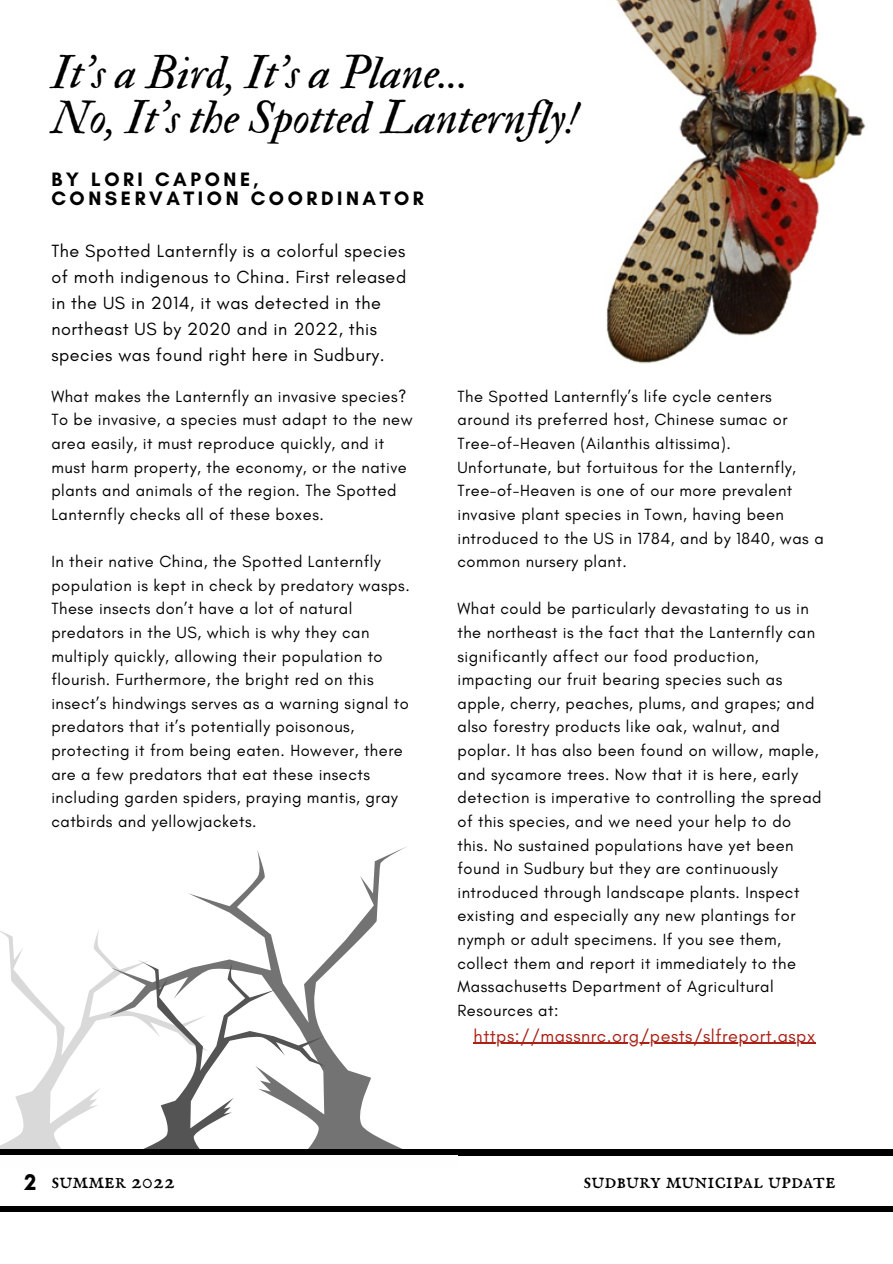
<style>
.page{position:relative;width:893px;height:1264px;background:#fff}
.page>*{position:absolute;margin:0;border:0;box-sizing:border-box;transform-origin:0 0}
.t1{font:46.35px/45px "IM FELL Double Pica Italic";color:#000}
.t2{font:23.1px "IM FELL English SC";color:#000}
.t3{font:700 19.8px/19px "Glacial Indifference";letter-spacing:.18em;color:#000}
.t4{font:18px/25.8px "Glacial Indifference";letter-spacing:.03em;color:#000}
.t5{font:18px "Glacial Indifference";letter-spacing:.03em;color:#a92117}
.t6{font:16.5px/23.5px "Glacial Indifference";letter-spacing:.03em;color:#000}
.s1{font-family:"Glacial Indifference";font-weight:700}
</style>
<div class="page">
<div style="left:0;top:1205px;width:892px;height:6px;background:#000"></div>
<img style="left:606px;top:0;width:260px;height:364px">
<hr style="left:473px;top:1042px;width:342px;height:1px;background:#a92117">
<svg style="left:0;top:930px;width:109px;height:219px"></svg>
<svg style="left:109px;top:846px;width:298px;height:303px"></svg>
<svg style="left:130px;top:959px;width:195px;height:190px"></svg>
<div style="left:0;top:1149px;width:892px;height:6px;background:#000"></div>
<div style="left:0;top:1154px;width:457px;height:14px;background:#fffefe"></div>
<h1 class="t1" style="left:51px;top:51px;width:528px">It’s a Bird, It’s a Plane…<br>No, It’s the Spotted Lanternfly!</h1>
<p class="t3" style="left:51px;top:169px;width:374px">BY LORI CAPONE,<br>CONSERVATION COORDINATOR</p>
<p class="t4" style="left:51px;top:238px;width:356px">The Spotted Lanternfly is a colorful species of moth indigenous to China. First released in the US in 2014, it was detected in the northeast US by 2020 and in 2022, this species was found right here in Sudbury.</p>
<p class="t6" style="left:51px;top:384px;width:363px">What makes the Lanternfly an invasive species?<br>To be invasive, a species must adapt to the new area easily, it must reproduce quickly, and it must harm property, the economy, or the native plants and animals of the region. The Spotted Lanternfly checks all of these boxes.</p>
<p class="t6" style="left:51px;top:549px;width:360px">In their native China, the Spotted Lanternfly population is kept in check by predatory wasps.<br>These insects don’t have a lot of natural predators in the US, which is why they can multiply quickly, allowing their population to flourish. Furthermore, the bright red on this insect’s hindwings serves as a warning signal to predators that it’s potentially poisonous, protecting it from being eaten. However, there are a few predators that eat these insects including garden spiders, praying mantis, gray catbirds and yellowjackets.</p>
<p class="t6" style="left:457px;top:384px;width:368px">The Spotted Lanternfly’s life cycle centers around its preferred host, Chinese sumac or Tree-of-Heaven (Ailanthis altissima).<br>Unfortunate, but fortuitous for the Lanternfly, Tree-of-Heaven is one of our more prevalent invasive plant species in Town, having been introduced to the US in 1784, and by 1840, was a common nursery plant.</p>
<p class="t6" style="left:457px;top:597px;width:365px">What could be particularly devastating to us in the northeast is the fact that the Lanternfly can significantly affect our food production, impacting our fruit bearing species such as apple, cherry, peaches, plums, and grapes; and also forestry products like oak, walnut, and poplar. It has also been found on willow, maple, and sycamore trees. Now that it is here, early detection is imperative to controlling the spread of this species, and we need your help to do this. No sustained populations have yet been found in Sudbury but they are continuously introduced through landscape plants. Inspect existing and especially any new plantings for nymph or adult specimens. If you see them, collect them and report it immediately to the Massachusetts Department of Agricultural Resources at:</p>
<p class="t5" style="left:473px;top:1024px;width:343px">https://massnrc.org/pests/slfreport.aspx</p>
<h2 class="t2" style="left:25px;top:1167px;width:152px"><span class="s1">2</span> summer 2022</h2>
<h2 class="t2" style="left:583px;top:1167px;width:254px">sudbury municipal update</h2>
</div>
